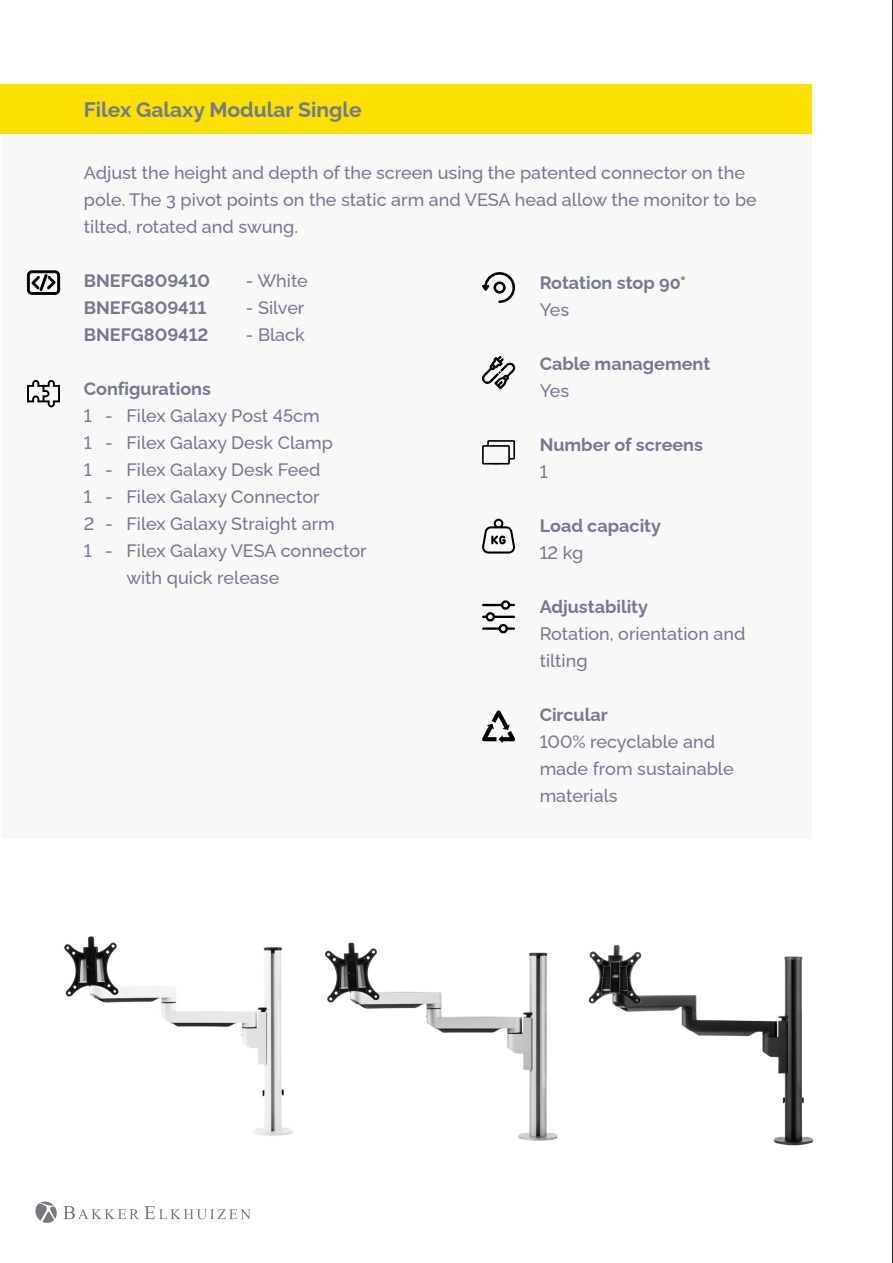
<style>
.page{position:relative;width:893px;height:1263px;background:#fff}
.page>*{position:absolute;margin:0;border:0;box-sizing:border-box;transform-origin:0 0}
.t1{font:700 21px "Raleway";color:#74798d}
.t2{font:500 18px/27px "Raleway";color:#74798d}
.t3{font:700 18px "Raleway";color:#74798d}
</style>
<div class="page">
<hr style="left:892px;top:0;width:1px;height:1263px;background:#000">
<svg style="left:35px;top:1201px;width:216px;height:22px"></svg>
<img style="left:588px;top:944px;width:226px;height:202px">
<div style="left:1px;top:125px;width:811px;height:714px;background:#f8f8f9"></div>
<div style="left:0;top:84px;width:812px;height:50px;background:#fbe101"></div>
<svg style="left:27px;top:270px;width:33px;height:25px"></svg>
<svg style="left:482px;top:272px;width:33px;height:31px"></svg>
<svg style="left:482px;top:356px;width:34px;height:34px"></svg>
<svg style="left:482px;top:440px;width:33px;height:24px"></svg>
<svg style="left:482px;top:519px;width:33px;height:34px"></svg>
<svg style="left:482px;top:600px;width:33px;height:34px"></svg>
<svg style="left:482px;top:710px;width:33px;height:33px"></svg>
<svg style="left:27px;top:380px;width:33px;height:27px"></svg>
<img style="left:325px;top:942px;width:233px;height:199px">
<img style="left:64px;top:936px;width:229px;height:200px">
<p class="t1" style="left:84px;top:93px;width:279px">Filex Galaxy Modular Single</p>
<p class="t2" style="left:84px;top:157px;width:674px">Adjust the height and depth of the screen using the patented connector on the pole. The 3 pivot points on the static arm and VESA head allow the monitor to be tilted, rotated and swung.</p>
<p class="t3" style="left:84px;top:266px;width:128px">BNEFG809410</p>
<p class="t2" style="left:246px;top:265px;width:64px">- White</p>
<p class="t3" style="left:84px;top:293px;width:124px">BNEFG809411</p>
<p class="t2" style="left:246px;top:292px;width:60px">- Silver</p>
<p class="t3" style="left:84px;top:320px;width:126px">BNEFG809412</p>
<p class="t2" style="left:246px;top:319px;width:61px">- Black</p>
<p class="t3" style="left:540px;top:268px;width:147px">Rotation stop 90°</p>
<p class="t2" style="left:540px;top:294px;width:31px">Yes</p>
<p class="t3" style="left:84px;top:374px;width:129px">Configurations</p>
<p class="t2" style="left:84px;top:400px;width:237px">1 - Filex Galaxy Post 45cm</p>
<p class="t2" style="left:84px;top:427px;width:251px">1 - Filex Galaxy Desk Clamp</p>
<p class="t2" style="left:84px;top:454px;width:238px">1 - Filex Galaxy Desk Feed</p>
<p class="t2" style="left:84px;top:481px;width:237px">1 - Filex Galaxy Connector</p>
<p class="t2" style="left:84px;top:508px;width:252px">2 - Filex Galaxy Straight arm</p>
<p class="t2" style="left:84px;top:535px;width:284px">1 - Filex Galaxy VESA connector</p>
<p class="t2" style="left:126px;top:562px;width:154px">with quick release</p>
<p class="t3" style="left:540px;top:349px;width:172px">Cable management</p>
<p class="t2" style="left:540px;top:375px;width:31px">Yes</p>
<p class="t3" style="left:540px;top:430px;width:165px">Number of screens</p>
<p class="t2" style="left:540px;top:456px;width:9px">1</p>
<p class="t3" style="left:540px;top:511px;width:123px">Load capacity</p>
<p class="t2" style="left:540px;top:537px;width:45px">12 kg</p>
<p class="t3" style="left:540px;top:592px;width:110px">Adjustability</p>
<p class="t2" style="left:540px;top:618px;width:207px">Rotation, orientation and tilting</p>
<p class="t3" style="left:540px;top:700px;width:70px">Circular</p>
<p class="t2" style="left:540px;top:726px;width:196px">100% recyclable and made from sustainable materials</p>
</div>
